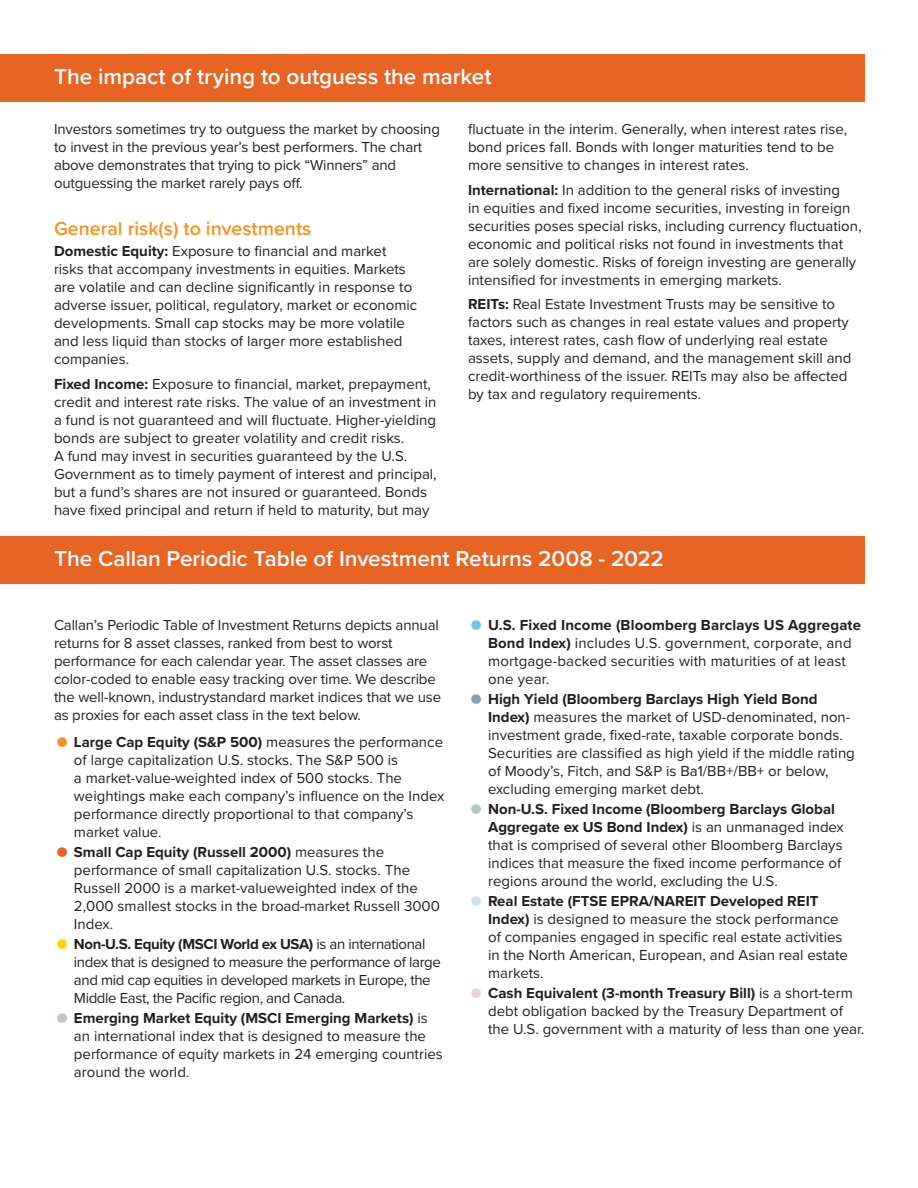
<style>
.page{position:relative;width:918px;height:1188px;background:#fff}
.page>*{position:absolute;margin:0;border:0;box-sizing:border-box;transform-origin:0 0}
.V-Bulleted_Copy{font:45px "Proxima Nova";color:#72c6e5}
.V-Subtitle_K_O{font:600 22.5px "Proxima Nova";letter-spacing:-.005em;color:#fff}
.V-Subhead_Text{font:600 19.5px "Proxima Nova";color:#f7931d}
.V-Body_Text{font:15px/18px "Proxima Nova";color:#231f20}
.V-Bulleted_Copy-2{font:15px/18px "Proxima Nova";color:#231f20}
.V-Bulleted_Copy-3{font:15px/18px "Proxima Nova";letter-spacing:-.025em;color:#231f20}
.s1{font-weight:700}
.s2{font-size:45px;color:#f7931d}
.s3{font-size:45px;color:#e86424}
.s4{font-size:45px;color:#fed304}
.s5{font-size:45px;color:#cbbecd}
.s6{font-size:45px;color:#849eba}
.s7{font-size:45px;color:#a7cfbb}
.s8{font-size:45px;color:#c8e5f0}
.s9{font-size:45px;color:#ebd3dc}
</style>
<div class="page">
<div style="left:0;top:54px;width:864px;height:48px;background:#e86424"></div>
<div style="left:0;top:536px;width:864px;height:47px;background:#e86424"></div>
<p class="V-Subtitle_K_O" style="left:54px;top:60px;width:439px">The impact of trying to outguess the market</p>
<p class="V-Body_Text" style="left:54px;top:119px;width:388px">Investors sometimes try to outguess the market by choosing to invest in the previous year’s best performers. The chart above demonstrates that trying to pick “Winners” and outguessing the market rarely pays off.</p>
<p class="V-Subhead_Text" style="left:54px;top:214px;width:259px">General risk(s) to investments</p>
<p class="V-Body_Text" style="left:54px;top:241px;width:365px"><span class="s1">Domestic Equity:</span> Exposure to financial and market risks that accompany investments in equities. Markets are volatile and can decline significantly in response to adverse issuer, political, regulatory, market or economic developments. Small cap stocks may be more volatile and less liquid than stocks of larger more established companies.</p>
<p class="V-Body_Text" style="left:54px;top:374px;width:384px"><span class="s1">Fixed Income:</span> Exposure to financial, market, prepayment, credit and interest rate risks. The value of an investment in a fund is not guaranteed and will fluctuate. Higher-yielding bonds are subject to greater volatility and credit risks.<br>A fund may invest in securities guaranteed by the U.S.<br>Government as to timely payment of interest and principal, but a fund’s shares are not insured or guaranteed. Bonds have fixed principal and return if held to maturity, but may</p>
<p class="V-Body_Text" style="left:468px;top:119px;width:381px">fluctuate in the interim. Generally, when interest rates rise, bond prices fall. Bonds with longer maturities tend to be more sensitive to changes in interest rates.</p>
<p class="V-Body_Text" style="left:468px;top:180px;width:395px"><span class="s1">International:</span> In addition to the general risks of investing<br>in equities and fixed income securities, investing in foreign securities poses special risks, including currency fluctuation, economic and political risks not found in investments that are solely domestic. Risks of foreign investing are generally intensified for investments in emerging markets.</p>
<p class="V-Body_Text" style="left:468px;top:295px;width:385px"><span class="s1">REITs:</span> Real Estate Investment Trusts may be sensitive to factors such as changes in real estate values and property taxes, interest rates, cash flow of underlying real estate assets, supply and demand, and the management skill and credit-worthiness of the issuer. REITs may also be affected by tax and regulatory requirements.</p>
<p class="V-Subtitle_K_O" style="left:54px;top:542px;width:611px">The Callan Periodic Table of Investment Returns 2008 - 2022</p>
<p class="V-Body_Text" style="left:54px;top:615px;width:389px">Callan’s Periodic Table of Investment Returns depicts annual returns for 8 asset classes, ranked from best to worst performance for each calendar year. The asset classes are color-coded to enable easy tracking over time. We describe the well-known, industrystandard market indices that we use as proxies for each asset class in the text below.</p>
<p class="V-Body_Text" style="left:74px;top:732px;width:372px;text-indent:-20px"><span class="s2">•</span> <span class="s1">Large Cap Equity (S&amp;P 500)</span> measures the performance of large capitalization U.S. stocks. The S&amp;P 500 is<br>a market-value-weighted index of 500 stocks. The weightings make each company’s influence on the Index performance directly proportional to that company’s market value.</p>
<p class="V-Bulleted_Copy-2" style="left:74px;top:842px;width:368px;text-indent:-20px"><span class="s3">•</span> <span class="s1">Small Cap Equity (Russell 2000)</span> measures the performance of small capitalization U.S. stocks. The Russell 2000 is a market-valueweighted index of the 2,000 smallest stocks in the broad-market Russell 3000<br>Index.</p>
<p class="V-Bulleted_Copy-3" style="left:74px;top:934px;width:368px;text-indent:-20px"><span class="s4">•</span> <span class="s1">Non-U.S. Equity (MSCI World ex USA)</span> is an international index that is designed to measure the performance of large and mid cap equities in developed markets in Europe, the Middle East, the Pacific region, and Canada.</p>
<p class="V-Bulleted_Copy-2" style="left:74px;top:1008px;width:370px;text-indent:-20px"><span class="s5">•</span> <span class="s1">Emerging Market Equity (MSCI Emerging Markets)</span> is an international index that is designed to measure the performance of equity markets in 24 emerging countries around the world.</p>
<p class="V-Bulleted_Copy-2" style="left:488px;top:615px;width:375px"><span class="s1">U.S. Fixed Income (Bloomberg Barclays US Aggregate Bond Index)</span> includes U.S. government, corporate, and mortgage-backed securities with maturities of at least one year.</p>
<p class="V-Bulleted_Copy-2" style="left:488px;top:689px;width:368px;text-indent:-20px"><span class="s6">•</span> <span class="s1">High Yield (Bloomberg Barclays High Yield Bond Index)</span> measures the market of USD-denominated, non&shy;investment grade, fixed-rate, taxable corporate bonds.<br>Securities are classified as high yield if the middle rating of Moody’s, Fitch, and S&amp;P is Ba1/BB+/BB+ or below, excluding emerging market debt.</p>
<p class="V-Bulleted_Copy-2" style="left:488px;top:799px;width:357px;text-indent:-20px"><span class="s7">•</span> <span class="s1">Non-U.S. Fixed Income (Bloomberg Barclays Global Aggregate ex US Bond Index)</span> is an unmanaged index that is comprised of several other Bloomberg Barclays indices that measure the fixed income performance of regions around the world, excluding the U.S.</p>
<p class="V-Bulleted_Copy-2" style="left:488px;top:891px;width:361px;text-indent:-20px"><span class="s8">•</span> <span class="s1">Real Estate (FTSE EPRA/NAREIT Developed REIT Index)</span> is designed to measure the stock performance of companies engaged in specific real estate activities in the North American, European, and Asian real estate markets.</p>
<p class="V-Bulleted_Copy-2" style="left:488px;top:984px;width:378px;text-indent:-20px"><span class="s9">•</span> <span class="s1">Cash Equivalent (3-month Treasury Bill)</span> is a short-term debt obligation backed by the Treasury Department of the U.S. government with a maturity of less than one year.</p>
<p class="V-Bulleted_Copy" style="left:468px;top:587px;width:18px">•</p>
</div>
